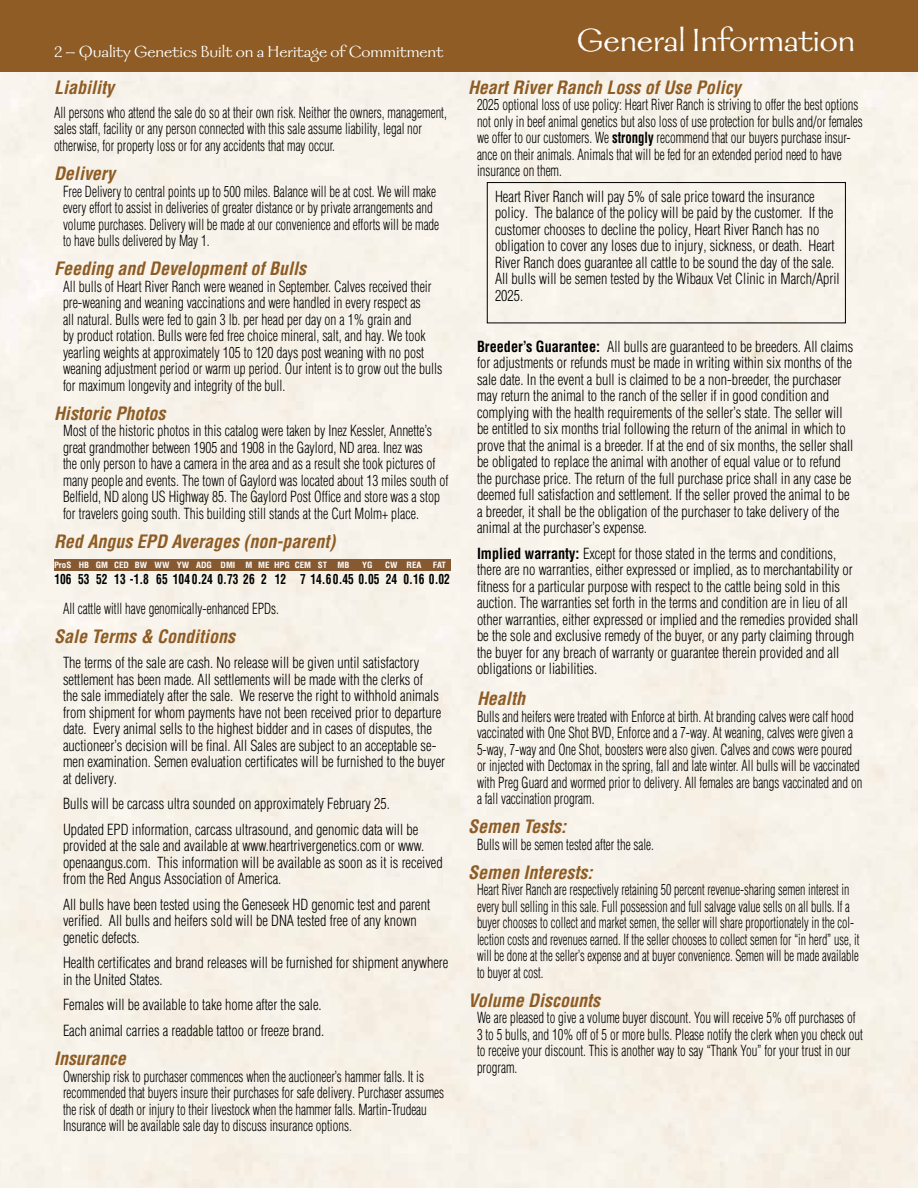
<style>
.page{position:relative;width:918px;height:1188px;background:#fff}
.page>*{position:absolute;margin:0;border:0;box-sizing:border-box;transform-origin:0 0}
.t1{font:36px "Galahad Std";color:#fff}
.t2{font:italic 700 condensed 18px "Helvetica LT Pro";color:#8e5c24}
.t3{font:18px "Galahad Std";color:#fff}
.t4{font:300 condensed 15px/16.5px "Helvetica LT Pro";color:#000;scale:.95 1}
.t5{font:300 condensed 15px/16.5px "Helvetica LT Pro";color:#000;scale:.85 1}
.t6{font:300 condensed 15px/16.5px "Helvetica LT Pro";color:#000;scale:.9 1}
.t7{font:300 condensed 15px/16.5px "Helvetica LT Pro";color:#000;scale:.8 1}
.t8{font:700 condensed 13.5px "Helvetica LT Pro";color:#000;scale:.85 1}
.t9{font:700 condensed 8.4px "Helvetica LT Pro";color:#fff;scale:1.06 1}
.s1{font-weight:700}
</style>
<div class="page">
<div style="left:0;top:72px;width:918px;height:1116px;background:#f7f3ea"></div>
<div style="left:0;top:0;width:918px;height:72px;background:#8e5c24"></div>
<div style="left:54px;top:559px;width:396px;height:12px;background:#865931"></div>
<div style="left:487px;top:182px;width:359px;height:141px;border:1px solid #000"></div>
<p class="t3" style="left:54px;top:40px;width:391px">2 – Quality Genetics Built on a Heritage of Commitment</p>
<p class="t2" style="left:54px;top:75px;width:62px">Liability</p>
<p class="t5" style="left:54px;top:104px;width:464px">All persons who attend the sale do so at their own risk. Neither the owners, management, sales staff, facility or any person connected with this sale assume liability, legal nor otherwise, for property loss or for any accidents that may occur.</p>
<p class="t2" style="left:54px;top:161px;width:63px">Delivery</p>
<p class="t5" style="left:63px;top:183px;width:444px">Free Delivery to central points up to 500 miles. Balance will be at cost. We will make every effort to assist in deliveries of greater distance or by private arrangements and volume purchases. Delivery will be made at our convenience and efforts will be made to have bulls delivered by May 1.</p>
<p class="t2" style="left:54px;top:257px;width:254px">Feeding and Development of Bulls</p>
<p class="t6" style="left:63px;top:278px;width:423px">All bulls of Heart River Ranch were weaned in September. Calves received their pre-weaning and weaning vaccinations and were handled in every respect as<br>all natural. Bulls were fed to gain 3 lb. per head per day on a 1% grain and<br>by product rotation. Bulls were fed free choice mineral, salt, and hay. We took yearling weights at approximately 105 to 120 days post weaning with no post weaning adjustment period or warm up period. Our intent is to grow out the bulls for maximum longevity and integrity of the bull.</p>
<p class="t2" style="left:54px;top:401px;width:113px">Historic Photos</p>
<p class="t6" style="left:63px;top:422px;width:430px">Most of the historic photos in this catalog were taken by Inez Kessler, Annette’s great grandmother between 1905 and 1908 in the Gaylord, ND area. Inez was<br>the only person to have a camera in the area and as a result she took pictures of many people and events. The town of Gaylord was located about 13 miles south of Belfield, ND along US Highway 85. The Gaylord Post Office and store was a stop for travelers going south. This building still stands at the Curt Molm+ place.</p>
<p class="t2" style="left:54px;top:529px;width:283px">Red Angus EPD Averages (non-parent)</p>
<p class="t9" style="left:54px;top:559px;width:280px">ProS HB GM CED BW WW YW ADG DMI M ME HPG CEM ST MB</p>
<p class="t9" style="left:362px;top:559px;width:11px">YG</p>
<p class="t9" style="left:385px;top:559px;width:36px">CW REA</p>
<p class="t9" style="left:433px;top:559px;width:14px">FAT</p>
<p class="t8" style="left:54px;top:570px;width:467px">106 53 52 13 -1.8 65 104 0.24 0.73 26 2 12 7 14.6 0.45 0.05 24 0.16 0.02</p>
<p class="t5" style="left:63px;top:600px;width:256px">All cattle witll have genomically-enhanced EPDs.</p>
<p class="t2" style="left:54px;top:624px;width:183px">Sale Terms &amp; Conditions</p>
<p class="t4" style="left:63px;top:655px;width:404px">The terms of the sale are cash. No release will be given until satisfactory settlement has been made. All settlements will be made with the clerks of<br>the sale immediately after the sale. We reserve the right to withhold animals from shipment for whom payments have not been received prior to departure date. Every animal sells to the highest bidder and in cases of disputes, the auctioneer’s decision will be final. All Sales are subject to an acceptable se&shy;men examination. Semen evaluation certificates will be furnished to the buyer at delivery.</p>
<p class="t4" style="left:63px;top:791px;width:376px;line-height:25.5px">Bulls will be carcass ultra sounded on approximately February 25.<br>Updated EPD information, carcass ultrasound, and genomic data will be</p>
<p class="t4" style="left:63px;top:838px;width:401px">provided at the sale and available at www.heartrivergenetics.com or www. openaangus.com. This information will be available as soon as it is received from the Red Angus Association of America.</p>
<p class="t4" style="left:63px;top:896px;width:388px">All bulls have been tested using the Geneseek HD genomic test and parent verified. All bulls and heifers sold will be DNA tested free of any known genetic defects.</p>
<p class="t4" style="left:63px;top:955px;width:407px">Health certificates and brand releases will be furnished for shipment anywhere in the United States.</p>
<p class="t4" style="left:63px;top:992px;width:276px;line-height:25.5px">Females will be available to take home after the sale.<br>Each animal carries a readable tattoo or freeze brand.</p>
<p class="t2" style="left:54px;top:1046px;width:73px">Insurance</p>
<p class="t5" style="left:63px;top:1068px;width:450px">Ownership risk to purchaser commences when the auctioneer’s hammer falls. It is recommended that buyers insure their purchases for safe delivery. Purchaser assumes the risk of death or injury to their livestock when the hammer falls. Martin-Trudeau Insurance will be available sale day to discuss insurance options.</p>
<h1 class="t1" style="left:577px;top:17px;width:280px">General Information</h1>
<p class="t2" style="left:468px;top:75px;width:274px">Heart River Ranch Loss of Use Policy</p>
<p class="t5" style="left:477px;top:97px;width:455px">2025 optional loss of use policy: Heart River Ranch is striving to offer the best options not only in beef animal genetics but also loss of use protection for bulls and/or females we offer to our customers. We <span class="s1">strongly</span> recommend that our buyers purchase insur&shy;ance on their animals. Animals that will be fed for an extended period need to have insurance on them.</p>
<p class="t4" style="left:495px;top:188px;width:364px">Heart River Ranch will pay 5% of sale price toward the insurance policy. The balance of the policy will be paid by the customer. If the customer chooses to decline the policy, Heart River Ranch has no obligation to cover any loses due to injury, sickness, or death. Heart River Ranch does guarantee all cattle to be sound the day of the sale.<br>All bulls will be semen tested by the Wibaux Vet Clinic in March/April 2025.</p>
<p class="t4" style="left:477px;top:338px;width:398px"><span class="s1">Breeder’s Guarantee:</span> All bulls are guaranteed to be breeders. All claims for adjustments or refunds must be made in writing within six months of the sale date. In the event a bull is claimed to be a non-breeder, the purchaser may return the animal to the ranch of the seller if in good condition and complying with the health requirements of the seller’s state. The seller will be entitled to six months trial following the return of the animal in which to prove that the animal is a breeder. If at the end of six months, the seller shall be obligated to replace the animal with another of equal value or to refund the purchase price. The return of the full purchase price shall in any case be deemed full satisfaction and settlement. If the seller proved the animal to be a breeder, it shall be the obligation of the purchaser to take delivery of the animal at the purchaser’s expense.</p>
<p class="t4" style="left:477px;top:545px;width:403px"><span class="s1">Implied warranty:</span> Except for those stated in the terms and conditions, there are no warranties, either expressed or implied, as to merchantability or fitness for a particular purpose with respect to the cattle being sold in this auction. The warranties set forth in the terms and condition are in lieu of all other warranties, either expressed or implied and the remedies provided shall be the sole and exclusive remedy of the buyer, or any party claiming through the buyer for any breach of warranty or guarantee therein provided and all obligations or liabilities.</p>
<p class="t2" style="left:477px;top:686px;width:50px">Health</p>
<p class="t5" style="left:477px;top:708px;width:455px">Bulls and heifers were treated with Enforce at birth. At branding calves were calf hood vaccinated with One Shot BVD, Enforce and a 7-way. At weaning, calves were given a 5-way, 7-way and One Shot, boosters were also given. Calves and cows were poured or injected with Dectomax in the spring, fall and late winter. All bulls will be vaccinated with Preg Guard and wormed prior to delivery. All females are bangs vaccinated and on a fall vaccination program.</p>
<p class="t2" style="left:468px;top:815px;width:100px">Semen Tests:</p>
<p class="t5" style="left:477px;top:836px;width:210px">Bulls will be semen tested after the sale.</p>
<p class="t2" style="left:468px;top:860px;width:126px">Semen Interests:</p>
<p class="t7" style="left:477px;top:881px;width:480px">Heart River Ranch are respectively retaining 50 percent revenue-sharing semen interest in every bull selling in this sale. Full possession and full salvage value sells on all bulls. If a buyer chooses to collect and market semen, the seller will share proportionately in the col&shy;lection costs and revenues earned. If the seller chooses to collect semen for “in herd” use, it will be done at the seller’s expense and at buyer convenience. Semen will be made available to buyer at cost.</p>
<p class="t2" style="left:468px;top:988px;width:134px">Volume Discounts</p>
<p class="t5" style="left:477px;top:1009px;width:455px">We are pleased to give a volume buyer discount. You will receive 5% off purchases of 3 to 5 bulls, and 10% off of 5 or more bulls. Please notify the clerk when you check out to receive your discount. This is another way to say “Thank You” for your trust in our program.</p>
</div>
